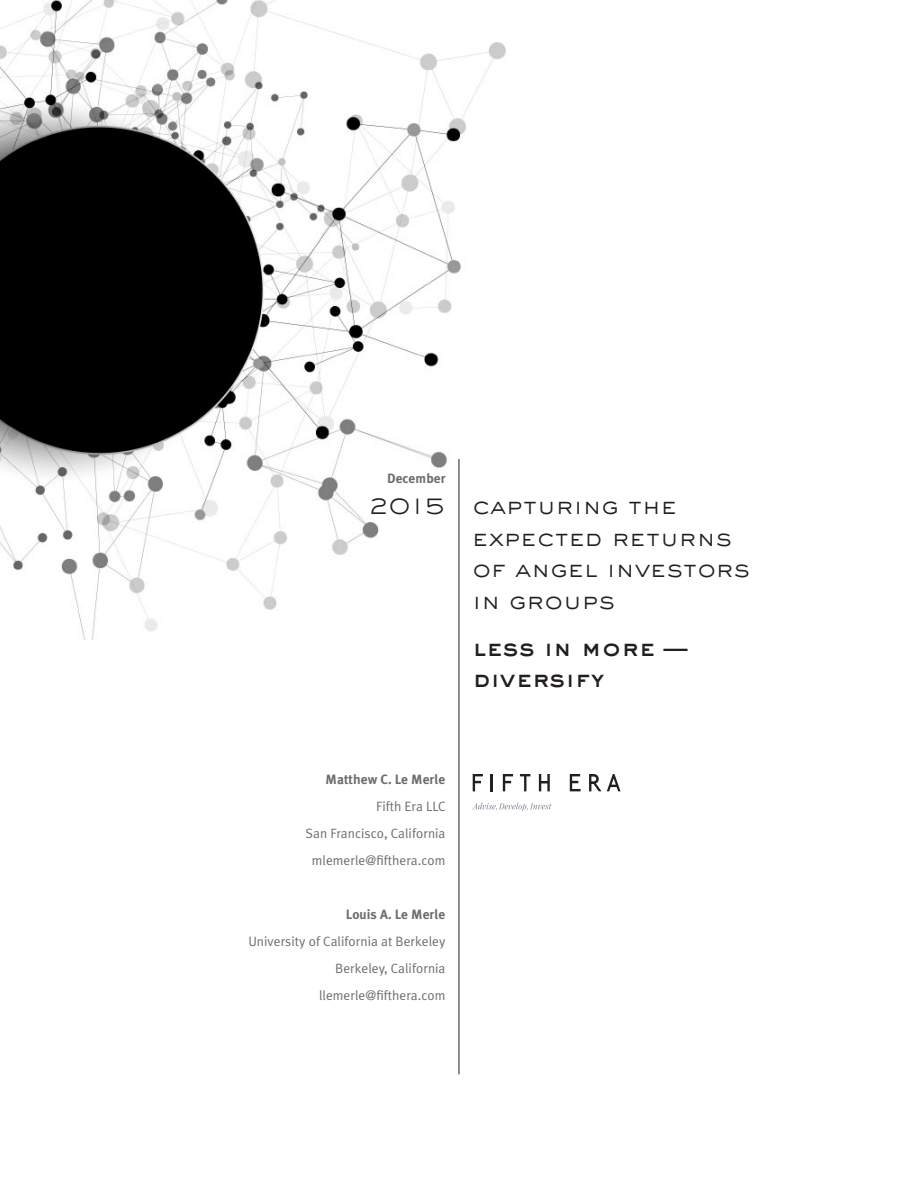
<style>
.page{position:relative;width:918px;height:1188px;background:#fff}
.page>*{position:absolute;margin:0;border:0;box-sizing:border-box;transform-origin:0 0}
.body_copy{font:300 23.7px/31.5px "Sackers Gothic";letter-spacing:.005em;color:#231f20}
.body_copy-2{font:23.7px/31.5px "Sackers Heavy Gothic";letter-spacing:.005em;color:#231f20}
.body_copy-3{font:13.5px "Meta Plus Normal";letter-spacing:.005em;color:#6c6d70}
.body_copy-4{font:700 13.5px "Meta Plus";letter-spacing:.005em;color:#6c6d70}
</style>
<div class="page">
<img style="left:0;top:0;width:506px;height:640px">
<hr style="left:459px;top:459px;width:1px;height:615px;background:#231f20">
<svg style="left:473px;top:774px;width:10px;height:17px"></svg>
<hr style="left:490px;top:774px;width:3px;height:17px;background:#231f20">
<svg style="left:520px;top:774px;width:10px;height:17px"></svg>
<svg style="left:539px;top:774px;width:11px;height:17px"></svg>
<svg style="left:570px;top:774px;width:11px;height:17px"></svg>
<svg style="left:503px;top:774px;width:10px;height:17px"></svg>
<svg style="left:589px;top:774px;width:32px;height:17px"></svg>
<svg style="left:472px;top:803px;width:80px;height:8px"></svg>
<p class="body_copy-4" style="left:387px;top:470px;width:60px">December</p>
<p class="body_copy" style="left:368px;top:489px;width:79px">2015</p>
<p class="body_copy" style="left:472px;top:489px;width:279px">capturing the expected returns of angel investors in groups</p>
<p class="body_copy-2" style="left:472px;top:631px;width:216px">less in more — diversify</p>
<p class="body_copy-4" style="left:326px;top:772px;width:121px">Matthew C. Le Merle</p>
<p class="body_copy-3" style="left:376px;top:799px;width:71px">Fifth Era LLC</p>
<p class="body_copy-3" style="left:306px;top:826px;width:141px">San Francisco, California</p>
<p class="body_copy-3" style="left:312px;top:853px;width:135px">mlemerle@fifthera.com</p>
<p class="body_copy-4" style="left:346px;top:907px;width:101px">Louis A. Le Merle</p>
<p class="body_copy-3" style="left:248px;top:934px;width:199px">University of California at Berkeley</p>
<p class="body_copy-3" style="left:335px;top:961px;width:112px">Berkeley, California</p>
<p class="body_copy-3" style="left:319px;top:988px;width:128px">llemerle@fifthera.com</p>
</div>
